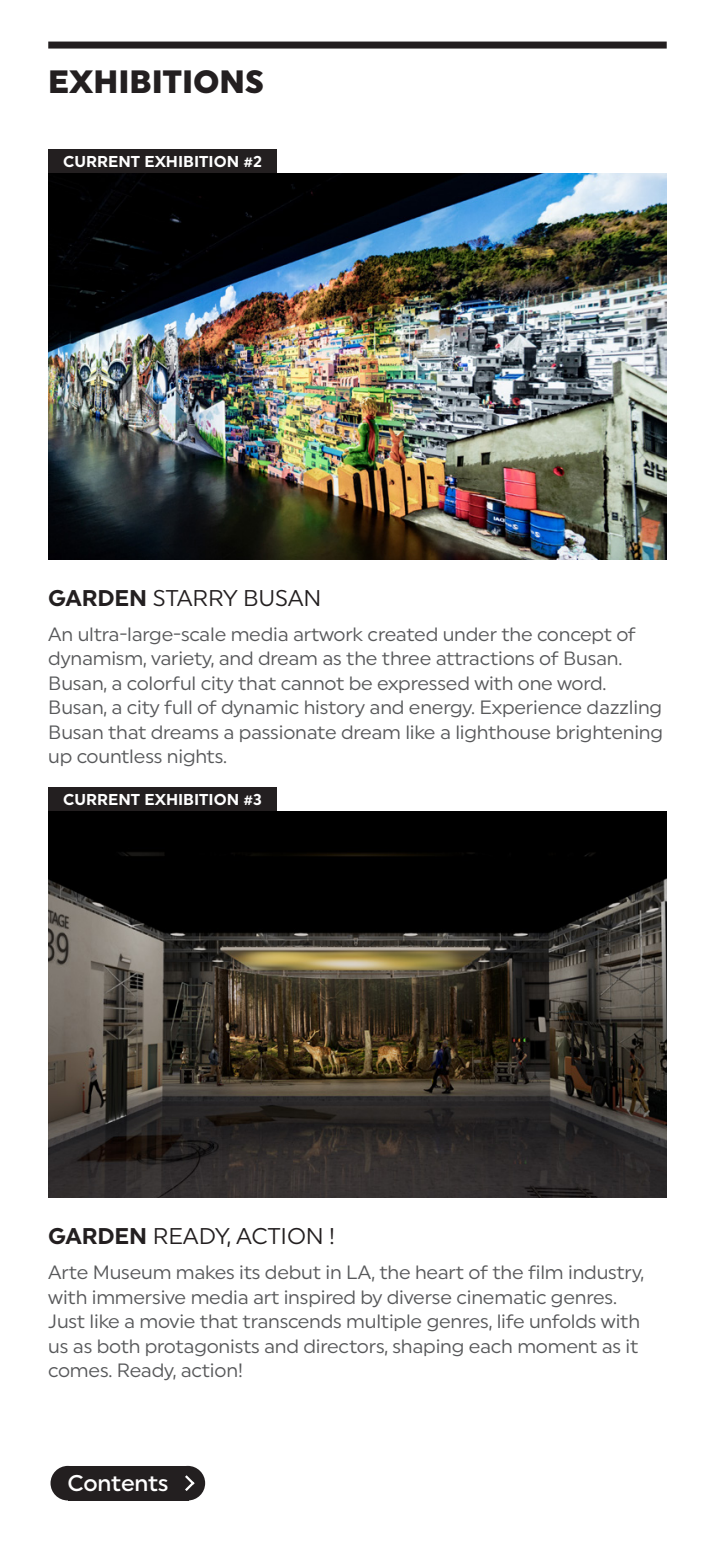
<style>
.page{position:relative;width:715px;height:1550px;background:#fff}
.page>*{position:absolute;margin:0;border:0;box-sizing:border-box;transform-origin:0 0}
.t1{font:900 32.2px "Uniform";color:#231f20}
.t2{font:22.75px "Uniform";letter-spacing:-.01em;color:#231f20}
.t3{font:500 22.75px "Uniform";letter-spacing:-.01em;color:#fff}
.t4{font:19.25px/24.5px "Uniform";letter-spacing:-.01em;color:#57585a}
.t5{font:700 15.75px "Uniform";color:#fff}
.s1{font-weight:700}
</style>
<div class="page">
<div style="left:48px;top:149px;width:229px;height:25px;background:#231f20"></div>
<img style="left:48px;top:173px;width:619px;height:387px">
<div style="left:48px;top:42px;width:619px;height:7px;background:#231f20"></div>
<div style="left:68px;top:1466px;width:120px;height:34px;background:#231f20"></div>
<div style="left:171px;top:1466px;width:34px;height:34px;background:#231f20;border-radius:50%"></div>
<div style="left:51px;top:1466px;width:34px;height:34px;background:#231f20;border-radius:50%"></div>
<svg style="left:185px;top:1475px;width:10px;height:16px"></svg>
<div style="left:48px;top:788px;width:229px;height:24px;background:#231f20"></div>
<img style="left:48px;top:811px;width:619px;height:387px">
<p class="t1" style="left:48px;top:63px;width:217px">EXHIBITIONS</p>
<p class="t5" style="left:63px;top:152px;width:200px">CURRENT EXHIBITION #2</p>
<p class="t2" style="left:48px;top:585px;width:275px"><span class="s1">GARDEN</span> STARRY BUSAN</p>
<p class="t4" style="left:48px;top:621px;width:589px">An ultra-large-scale media artwork created under the concept of dynamism, variety, and dream as the three attractions of Busan.</p>
<p class="t4" style="left:48px;top:670px;width:616px">Busan, a colorful city that cannot be expressed with one word.<br>Busan, a city full of dynamic history and energy. Experience dazzling Busan that dreams a passionate dream like a lighthouse brightening up countless nights.</p>
<p class="t5" style="left:63px;top:790px;width:200px">CURRENT EXHIBITION #3</p>
<p class="t2" style="left:48px;top:1223px;width:289px"><span class="s1">GARDEN</span> READY, ACTION !</p>
<p class="t4" style="left:48px;top:1259px;width:597px">Arte Museum makes its debut in LA, the heart of the film industry, with immersive media art inspired by diverse cinematic genres.</p>
<p class="t4" style="left:48px;top:1308px;width:593px;text-align:justify">Just like a movie that transcends multiple genres, life unfolds with us as both protagonists and directors, shaping each moment as it comes. Ready, action!</p>
<p class="t3" style="left:67px;top:1469px;width:103px">Contents</p>
</div>
